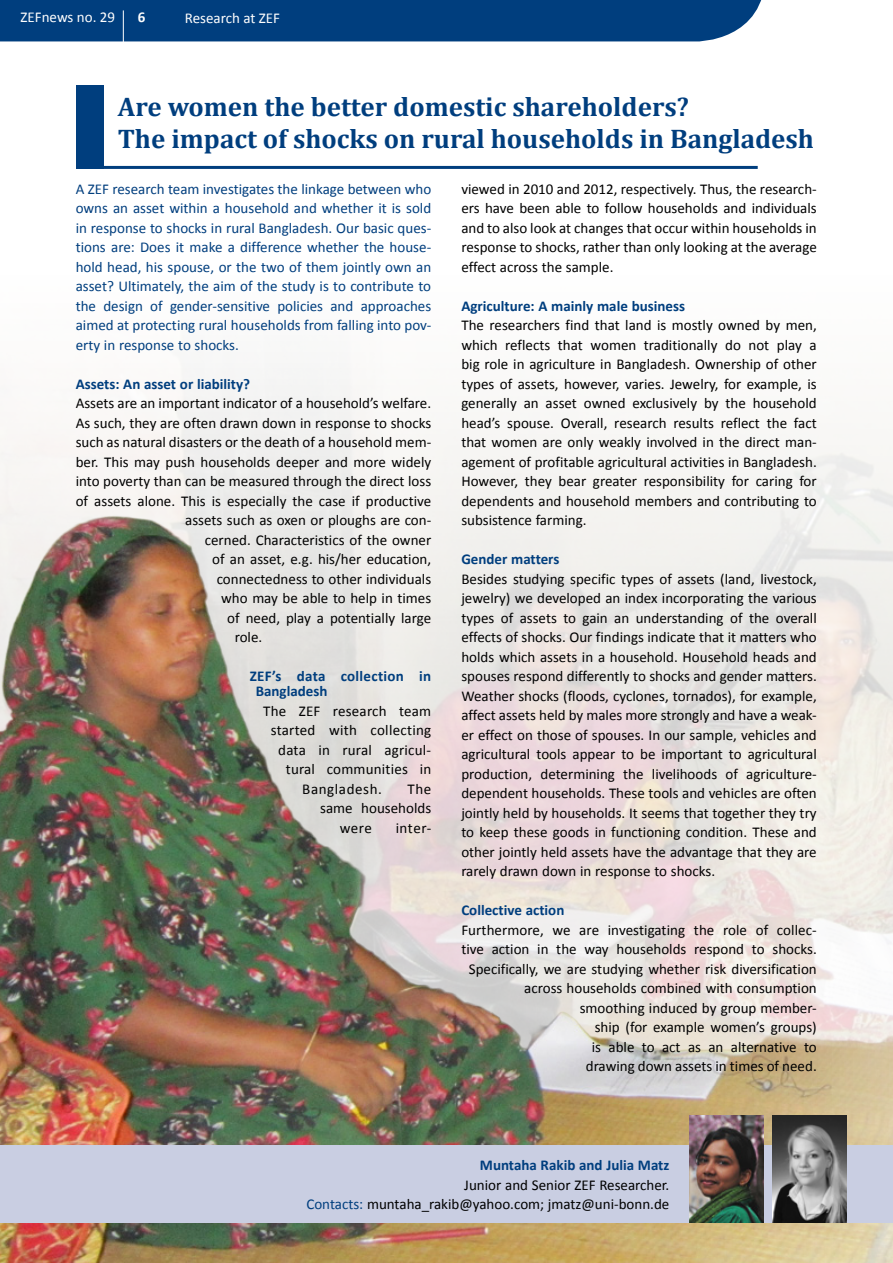
<style>
.page{position:relative;width:893px;height:1263px;background:#fff}
.page>*{position:absolute;margin:0;border:0;box-sizing:border-box;transform-origin:0 0}
.t1{font:700 27px/32.4px "Cambria";color:#003e7e}
.t2{font:15px/19.5px "Calibri";color:#000;text-align:justify}
.t3{font:15px/19.5px "Calibri";color:#003e7e;text-align:justify}
.t4{font:700 15px "Calibri";color:#003e7e}
.t5{font:700 15px/15px "Calibri";letter-spacing:.02em;color:#003e7e}
.t6{font:15px "Calibri";color:#fff}
.t7{font:15px "Calibri";letter-spacing:.02em;color:#000}
.t8{font:15px "Calibri";letter-spacing:.04em;color:#000}
.t9{font:700 15px "Calibri";color:#fff}
.s1{color:#003e7e}
</style>
<div class="page">
<div style="left:0;top:0;width:762px;height:41px;background:#003e7e"></div>
<hr style="left:123px;top:10px;width:1px;height:56px;background:#fff">
<img style="left:0;top:394px;width:893px;height:869px">
<hr style="left:77px;top:166px;width:681px;height:3px;background:#003e7e">
<div style="left:0;top:1145px;width:893px;height:78px;background:#c9cee2"></div>
<div style="left:76px;top:86px;width:28px;height:83px;background:#003e7e"></div>
<img style="left:690px;top:1116px;width:74px;height:107px">
<img style="left:773px;top:1116px;width:74px;height:107px">
<p class="t6" style="left:21px;top:7px;width:96px">ZEFnews no. 29</p>
<p class="t9" style="left:138px;top:7px;width:9px">6</p>
<p class="t6" style="left:185px;top:8px;width:97px">Research at ZEF</p>
<h1 class="t1" style="left:118px;top:89px;width:698px">Are women the better domestic shareholders?<br>The impact of shocks on rural households in Bangladesh</h1>
<p class="t3" style="left:76px;top:179px;width:357px">A ZEF research team investigates the linkage between who owns an asset within a household and whether it is sold in response to shocks in rural Bangladesh. Our basic ques&shy;tions are: Does it make a difference whether the house&shy;hold head, his spouse, or the two of them jointly own an asset? Ultimately, the aim of the study is to contribute to the design of gender-sensitive policies and approaches aimed at protecting rural households from falling into pov&shy;erty in response to shocks.</p>
<p class="t4" style="left:76px;top:374px;width:176px">Assets: An asset or liability?</p>
<p class="t2" style="left:76px;top:394px;width:357px">Assets are an important indicator of a household’s welfare.</p>
<p class="t2" style="left:76px;top:413px;width:357px">As such, they are often drawn down in response to shocks</p>
<p class="t2" style="left:76px;top:433px;width:357px">such as natural disasters or the death of a household mem-</p>
<p class="t2" style="left:76px;top:452px;width:357px">ber. This may push households deeper and more widely</p>
<p class="t2" style="left:76px;top:472px;width:357px">into poverty than can be measured through the direct loss</p>
<p class="t2" style="left:76px;top:491px;width:357px">of assets alone. This is especially the case if productive</p>
<p class="t2" style="left:185px;top:511px;width:247px">assets such as oxen or ploughs are con-</p>
<p class="t2" style="left:205px;top:530px;width:228px">cerned. Characteristics of the owner</p>
<p class="t2" style="left:212px;top:550px;width:220px">of an asset, e.g. his/her education,</p>
<p class="t2" style="left:217px;top:569px;width:216px">connectedness to other individuals</p>
<p class="t2" style="left:221px;top:589px;width:211px">who may be able to help in times</p>
<p class="t2" style="left:227px;top:608px;width:205px">of need, play a potentially large</p>
<p class="t2" style="left:235px;top:628px;width:29px">role.</p>
<p class="t5" style="left:256px;top:669px;width:177px;text-indent:-6px">ZEF’s data collection in<br>Bangladesh</p>
<p class="t2" style="left:263px;top:701px;width:169px">The ZEF research team</p>
<p class="t7" style="left:271px;top:721px;width:162px">started with collecting</p>
<p class="t2" style="left:278px;top:740px;width:154px">data in rural agricul-</p>
<p class="t2" style="left:286px;top:760px;width:147px">tural communities in</p>
<p class="t8" style="left:302px;top:779px;width:81px">Bangladesh.</p>
<p class="t2" style="left:407px;top:779px;width:25px">The</p>
<p class="t2" style="left:320px;top:799px;width:112px">same households</p>
<p class="t2" style="left:340px;top:818px;width:34px">were</p>
<p class="t2" style="left:396px;top:818px;width:37px">inter-</p>
<p class="t2" style="left:461px;top:179px;width:357px">viewed in 2010 and 2012, respectively. Thus, the research&shy;ers have been able to follow households and individuals and to also look at changes that occur within households in response to shocks, rather than only looking at the average effect across the sample.</p>
<p class="t4" style="left:461px;top:296px;width:225px">Agriculture: A mainly male business</p>
<p class="t2" style="left:461px;top:316px;width:357px">The researchers find that land is mostly owned by men, which reflects that women traditionally do not play a big role in agriculture in Bangladesh. Ownership of other types of assets, however, varies. Jewelry, for example, is generally an asset owned exclusively by the household head’s spouse. Overall, research results reflect the fact that women are only weakly involved in the direct man&shy;agement of profitable agricultural activities in Bangladesh.<br>However, they bear greater responsibility for caring for dependents and household members and contributing to subsistence farming.</p>
<p class="t4" style="left:461px;top:550px;width:100px">Gender matters</p>
<p class="t2" style="left:461px;top:569px;width:357px">Besides studying specific types of assets (land, livestock, jewelry) we developed an index incorporating the various types of assets to gain an understanding of the overall effects of shocks. Our findings indicate that it matters who holds which assets in a household. Household heads and spouses respond differently to shocks and gender matters.<br>Weather shocks (floods, cyclones, tornados), for example, affect assets held by males more strongly and have a weak&shy;er effect on those of spouses. In our sample, vehicles and agricultural tools appear to be important to agricultural production, determining the livelihoods of agriculture&shy;dependent households. These tools and vehicles are often jointly held by households. It seems that together they try to keep these goods in functioning condition. These and other jointly held assets have the advantage that they are rarely drawn down in response to shocks.</p>
<p class="t4" style="left:461px;top:901px;width:105px">Collective action</p>
<p class="t2" style="left:461px;top:920px;width:357px;text-align:right">Furthermore, we are investigating the role of collec&shy;tive action in the way households respond to shocks.<br>Specifically, we are studying whether risk diversification across households combined with consumption smoothing induced by group member-<br>ship (for example women’s groups)<br>is able to act as an alternative to<br>drawing down assets in times of need.</p>
<p class="t4" style="left:480px;top:1156px;width:191px">Muntaha Rakib and Julia Matz</p>
<p class="t2" style="left:306px;top:1175px;width:365px;text-align:right">Junior and Senior ZEF Researcher.<br><span class="s1">Contacts:</span> muntaha_rakib@yahoo.com; jmatz@uni-bonn.de</p>
</div>
